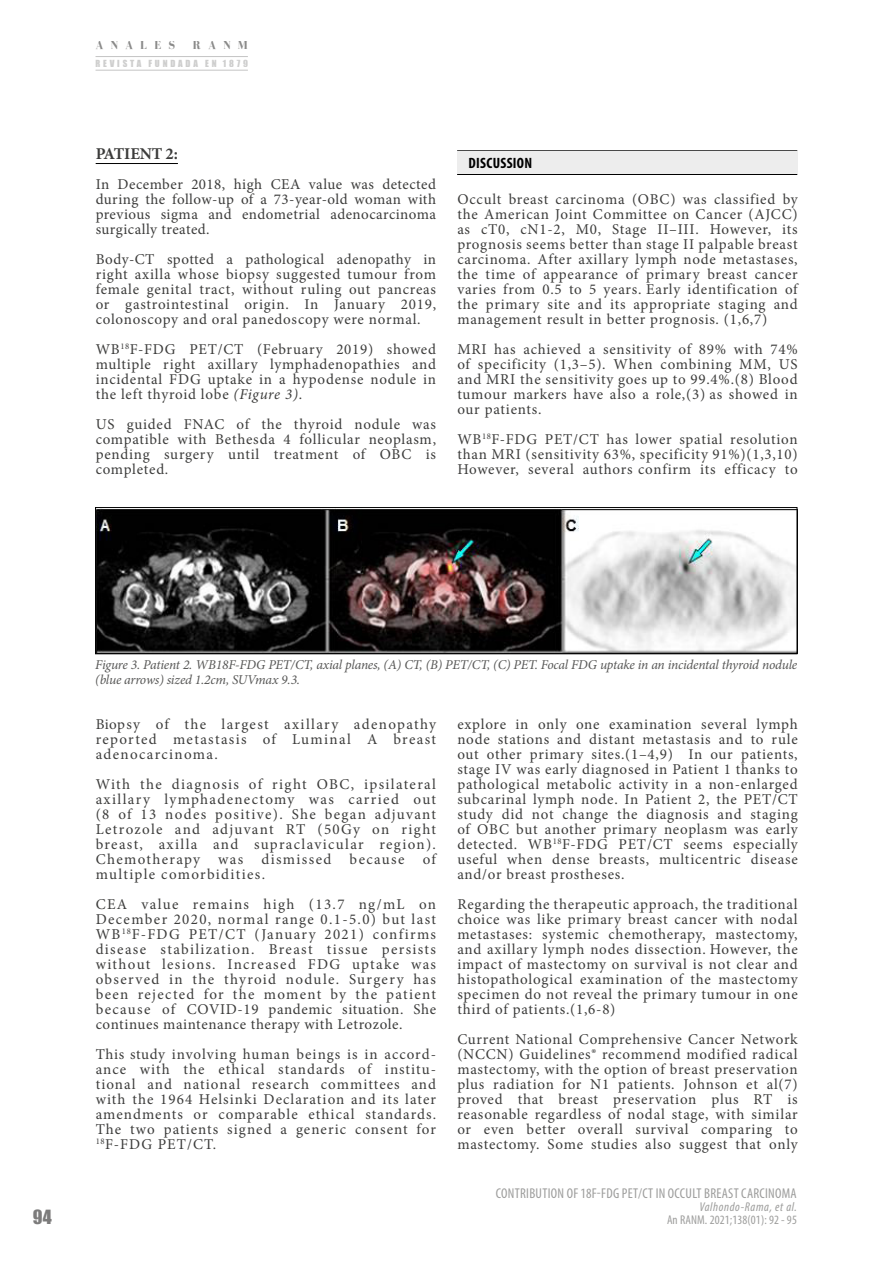
<style>
.page{position:relative;width:893px;height:1263px;background:#fff}
.page>*{position:absolute;margin:0;border:0;box-sizing:border-box;transform-origin:0 0}
.t1{font:18px "Impact";color:#7c7b7b}
.Titulillos{font:700 16.5px "Minion Pro";letter-spacing:-.01em;color:#3c3c3b}
.Anales{font:15px/15px "Minion Pro";letter-spacing:.05em;color:#3c3c3b;text-align:justify}
.t2{font:700 condensed 15px "Myriad Pro";letter-spacing:.02em;color:#000}
.t3{font:condensed 14.25px "Myriad Pro";letter-spacing:.02em;color:#9d9d9c}
.t4{font:italic 13.5px/15px "Minion Pro";letter-spacing:-.015em;color:#575756}
.t5{font:condensed 12.75px "Myriad Pro";letter-spacing:.01em;color:#9d9d9c}
.t6{font:italic condensed 12.75px "Myriad Pro";letter-spacing:.05em;color:#9d9d9c}
.t7{font:700 12px "Bodoni FLF";letter-spacing:.6em;color:#3c3c3b}
.t8{font:9px "Impact";letter-spacing:.315em;color:#9d9d9c}
.s1{font-style:italic}
</style>
<div class="page">
<hr style="left:96px;top:56px;width:152px;height:1px;background:#9d9d9c">
<hr style="left:96px;top:70px;width:152px;height:1px;background:#9d9d9c">
<hr style="left:96px;top:163px;width:82px;height:1px;background:#000">
<img style="left:97px;top:509px;width:698px;height:143px">
<div style="left:95px;top:507px;width:702px;height:147px;border:1px solid #000"></div>
<hr style="left:457px;top:150px;width:340px;height:1px;background:#000">
<hr style="left:457px;top:174px;width:340px;height:1px;background:#000">
<div style="left:457px;top:151px;width:340px;height:23px;background:#ededed"></div>
<p class="t7" style="left:96px;top:39px;width:81px">ANALES</p>
<p class="t7" style="left:193px;top:39px;width:57px">RANM</p>
<p class="t8" style="left:96px;top:56px;width:154px">REVISTA FUNDADA EN 1879</p>
<p class="Titulillos" style="left:96px;top:142px;width:84px">PATIENT 2:</p>
<p class="Anales" style="left:96px;top:177px;width:342px">In December 2018, high CEA value was detected during the follow-up of a 73-year-old woman with previous sigma and endometrial adenocarcinoma surgically treated.</p>
<p class="Anales" style="left:96px;top:252px;width:342px">Body-CT spotted a pathological adenopathy in right axilla whose biopsy suggested tumour from female genital tract, without ruling out pancreas or gastrointestinal origin. In January 2019, colonoscopy and oral panedoscopy were normal.</p>
<p class="Anales" style="left:96px;top:342px;width:342px">WB<sup>18</sup>F-FDG PET/CT (February 2019) showed multiple right axillary lymphadenopathies and incidental FDG uptake in a hypodense nodule in the left thyroid lobe <span class="s1">(Figure 3)</span>.</p>
<p class="Anales" style="left:96px;top:417px;width:342px">US guided FNAC of the thyroid nodule was compatible with Bethesda 4 follicular neoplasm, pending surgery until treatment of OBC is completed.</p>
<p class="t2" style="left:469px;top:153px;width:65px">DISCUSSION</p>
<p class="Anales" style="left:457px;top:192px;width:342px">Occult breast carcinoma (OBC) was classified by the American Joint Committee on Cancer (AJCC) as cT0, cN1-2, M0, Stage II–III. However, its prognosis seems better than stage II palpable breast carcinoma. After axillary lymph node metastases, the time of appearance of primary breast cancer varies from 0.5 to 5 years. Early identification of the primary site and its appropriate staging and management result in better prognosis. (1,6,7)</p>
<p class="Anales" style="left:457px;top:342px;width:342px">MRI has achieved a sensitivity of 89% with 74% of specificity (1,3–5). When combining MM, US and MRI the sensitivity goes up to 99.4%.(8) Blood tumour markers have also a role,(3) as showed in our patients.</p>
<p class="Anales" style="left:457px;top:432px;width:342px">WB<sup>18</sup>F-FDG PET/CT has lower spatial resolution than MRI (sensitivity 63%, specificity 91%)(1,3,10)<br>However, several authors confirm its efficacy to</p>
<p class="t1" style="left:33px;top:1203px;width:21px">94</p>
<p class="t4" style="left:95px;top:657px;width:704px">Figure 3. Patient 2. WB18F-FDG PET/CT, axial planes, (A) CT, (B) PET/CT, (C) PET. Focal FDG uptake in an incidental thyroid nodule (blue arrows) sized 1.2cm, SUVmax 9.3.</p>
<p class="Anales" style="left:96px;top:717px;width:342px">Biopsy of the largest axillary adenopathy reported metastasis of Luminal A breast adenocarcinoma.</p>
<p class="Anales" style="left:96px;top:777px;width:342px">With the diagnosis of right OBC, ipsilateral axillary lymphadenectomy was carried out (8 of 13 nodes positive). She began adjuvant Letrozole and adjuvant RT (50Gy on right breast, axilla and supraclavicular region).<br>Chemotherapy was dismissed because of multiple comorbidities.</p>
<p class="Anales" style="left:96px;top:897px;width:342px">CEA value remains high (13.7 ng/mL on December 2020, normal range 0.1-5.0) but last WB<sup>18</sup>F-FDG PET/CT (January 2021) confirms disease stabilization. Breast tissue persists without lesions. Increased FDG uptake was observed in the thyroid nodule. Surgery has been rejected for the moment by the patient because of COVID-19 pandemic situation. She continues maintenance therapy with Letrozole.</p>
<p class="Anales" style="left:96px;top:1047px;width:342px">This study involving human beings is in accord&shy;ance with the ethical standards of institu&shy;tional and national research committees and with the 1964 Helsinki Declaration and its later amendments or comparable ethical standards.<br>The two patients signed a generic consent for <sup>18</sup>F-FDG PET/CT.</p>
<p class="Anales" style="left:457px;top:717px;width:342px">explore in only one examination several lymph node stations and distant metastasis and to rule out other primary sites.(1–4,9) In our patients, stage IV was early diagnosed in Patient 1 thanks to pathological metabolic activity in a non-enlarged subcarinal lymph node. In Patient 2, the PET/CT study did not change the diagnosis and staging of OBC but another primary neoplasm was early detected. WB<sup>18</sup>F-FDG PET/CT seems especially useful when dense breasts, multicentric disease and/or breast prostheses.</p>
<p class="Anales" style="left:457px;top:897px;width:342px">Regarding the therapeutic approach, the traditional choice was like primary breast cancer with nodal metastases: systemic chemotherapy, mastectomy, and axillary lymph nodes dissection. However, the impact of mastectomy on survival is not clear and histopathological examination of the mastectomy specimen do not reveal the primary tumour in one third of patients.(1,6-8)</p>
<p class="Anales" style="left:457px;top:1032px;width:342px">Current National Comprehensive Cancer Network (NCCN) Guidelines® recommend modified radical mastectomy, with the option of breast preservation plus radiation for N1 patients. Johnson et al(7) proved that breast preservation plus RT is reasonable regardless of nodal stage, with similar or even better overall survival comparing to mastectomy. Some studies also suggest that only</p>
<p class="t3" style="left:496px;top:1184px;width:302px">CONTRIBUTION OF 18F-FDG PET/CT IN OCCULT BREAST CARCINOMA</p>
<p class="t6" style="left:699px;top:1199px;width:99px">Valhondo-Rama, et al.</p>
<p class="t5" style="left:667px;top:1212px;width:131px">An RANM. 2021;138(01): 92 - 95</p>
</div>
